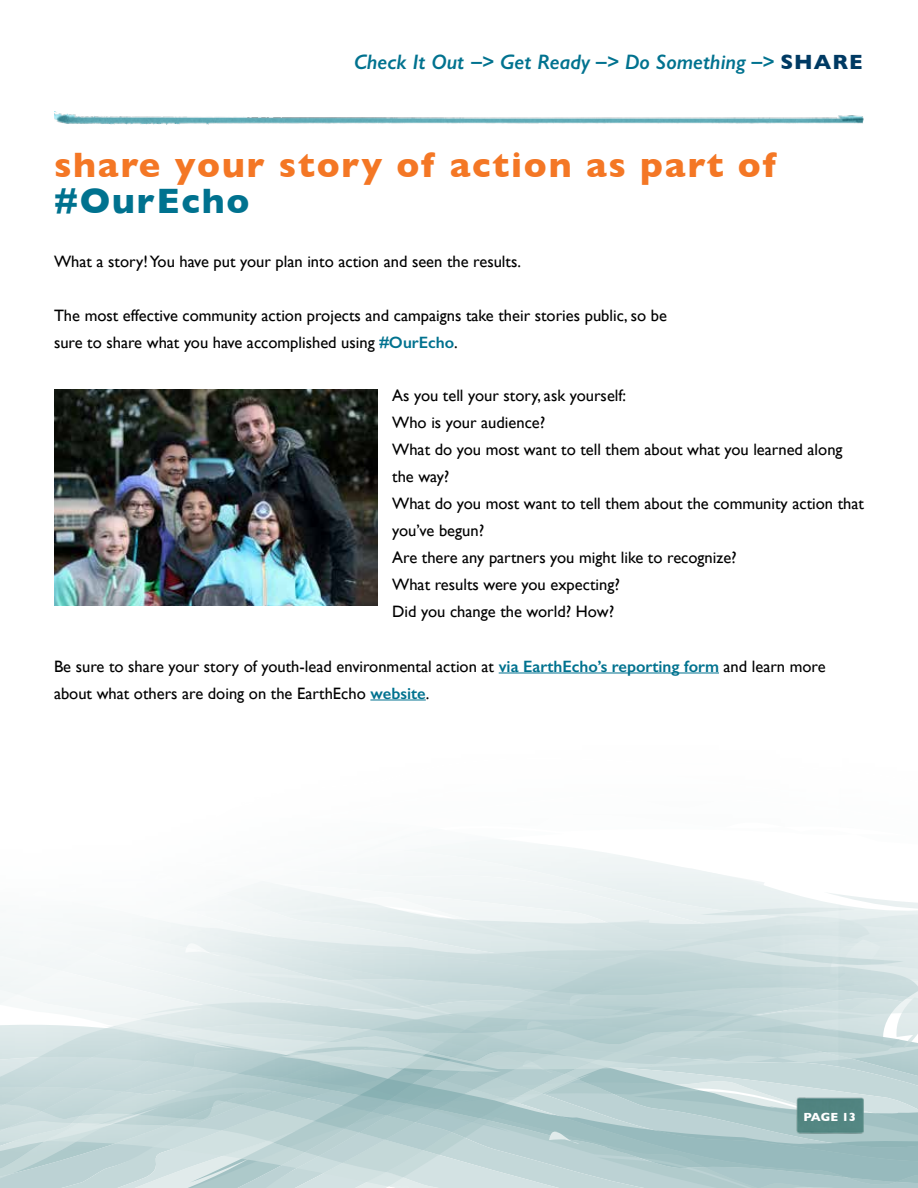
<style>
.page{position:relative;width:918px;height:1188px;background:#fff}
.page>*{position:absolute;margin:0;border:0;box-sizing:border-box;transform-origin:0 0}
.t1{font:700 36px "Gill Sans";letter-spacing:.05em;color:#f47725}
.t2{font:700 36px "Gill Sans";letter-spacing:.05em;color:#00728f}
.t3{font:italic 600 21px "Gill Sans";color:#00728f}
.t4{font:16.5px/27px "Gill Sans";color:#000}
.t5{font:700 12px "Gill Sans";letter-spacing:-.005em;color:#fff}
.s1{font-weight:700;font-style:normal;color:#003a63}
.s2{font-weight:600;color:#00728f}
</style>
<div class="page">
<svg style="left:0;top:1143px;width:918px;height:45px;background:#b9d0d2"></svg>
<svg style="left:0;top:1132px;width:918px;height:11px;background:#b8cfd1"></svg>
<svg style="left:0;top:1005px;width:918px;height:127px;background:#bfd4d6"></svg>
<svg style="left:0;top:844px;width:918px;height:161px"></svg>
<img style="left:796px;top:1096px;width:68px;height:41px">
<img style="left:54px;top:111px;width:810px;height:14px">
<img style="left:54px;top:390px;width:324px;height:216px">
<hr style="left:499px;top:673px;width:220px;height:1px;background:#00728f">
<hr style="left:370px;top:700px;width:56px;height:1px;background:#00728f">
<p class="t3" style="left:354px;top:49px;width:510px">Check It Out –&gt; Get Ready –&gt; Do Something –&gt; <span class="s1">SHARE</span></p>
<h1 class="t1" style="left:54px;top:136px;width:724px">share your story of action as part of</h1>
<h1 class="t2" style="left:54px;top:172px;width:197px">#OurEcho</h1>
<p class="t4" style="left:54px;top:247px;width:469px">What a story! You have put your plan into action and seen the results.</p>
<p class="t4" style="left:54px;top:301px;width:615px">The most effective community action projects and campaigns take their stories public, so be sure to share what you have accomplished using <span class="s2">#OurEcho</span>.</p>
<p class="t4" style="left:392px;top:382px;width:473px">As you tell your story, ask yourself:<br>Who is your audience?<br>What do you most want to tell them about what you learned along the way?<br>What do you most want to tell them about the community action that you’ve begun?<br>Are there any partners you might like to recognize?<br>What results were you expecting?<br>Did you change the world? How?</p>
<p class="t4" style="left:54px;top:653px;width:773px">Be sure to share your story of youth-lead environmental action at <span class="s2">via EarthEcho’s reporting form</span> and learn more about what others are doing on the EarthEcho <span class="s2">website</span>.</p>
<p class="t5" style="left:804px;top:1107px;width:54px">PAGE 13</p>
</div>
